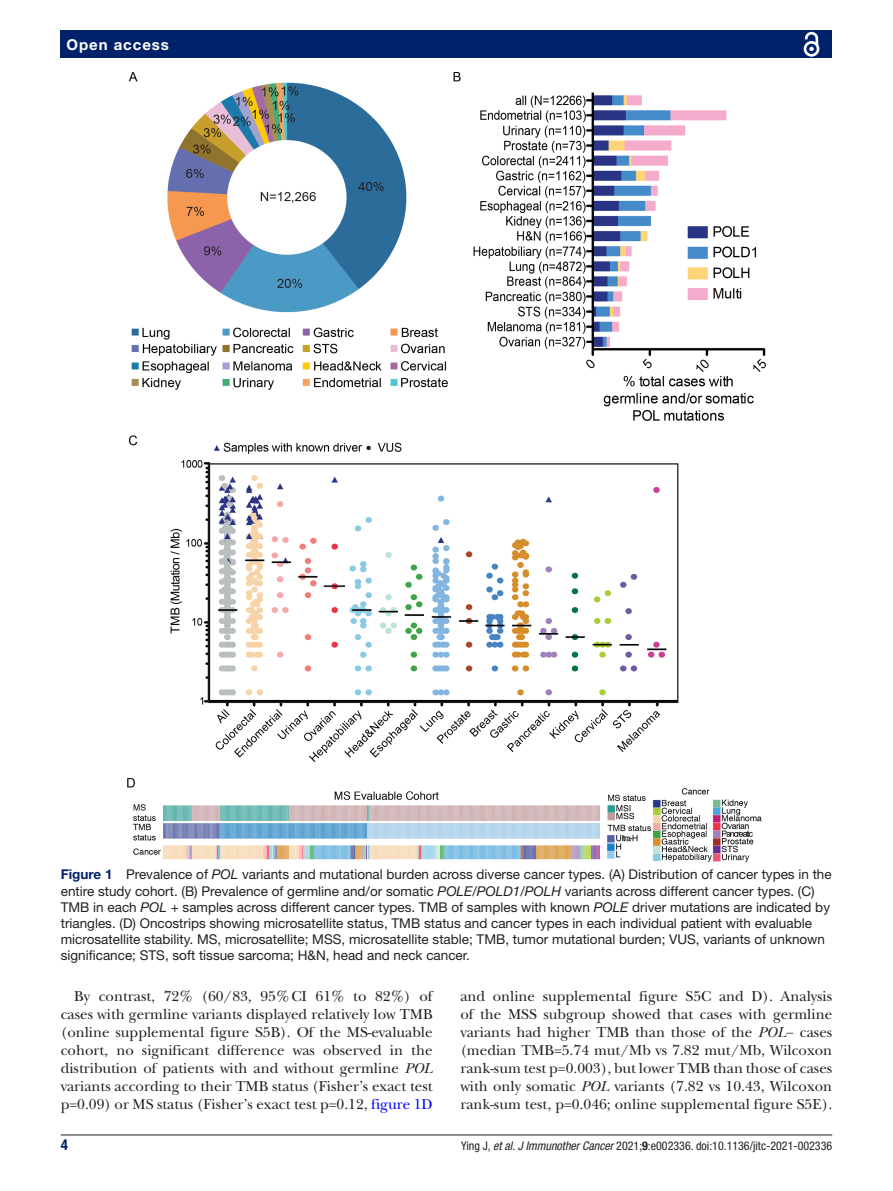
<style>
.page{position:relative;width:893px;height:1191px;background:#fff}
.page>*{position:absolute;margin:0;border:0;box-sizing:border-box;transform-origin:0 0}
.t1{font:15px/18px "New Baskerville";color:#231f20;text-align:justify}
.t2{font:700 15px "Helvetica Neue LT Std";letter-spacing:.065em;color:#fff}
.t3{font:700 condensed 15px "Helvetica Neue LT Std";color:#00226b}
.t4{font:13.5px/16.2px "Helvetica Neue LT Std";color:#231f20}
.t5{font:condensed 12px "Helvetica Neue LT Std";color:#231f20}
.s1{font-weight:700;color:#00226b}
.s2{font-style:italic}
.s3{color:#00f}
.s4{font-weight:700}
</style>
<div class="page">
<hr style="left:61px;top:1134px;width:771px;height:1px;background:#231f20">
<div style="left:61px;top:31px;width:771px;height:27px;background:#00226b"></div>
<svg style="left:803px;top:31px;width:17px;height:26px"></svg>
<img style="left:128px;top:73px;width:637px;height:788px">
<p class="t2" style="left:66px;top:35px;width:104px">Open access</p>
<p class="t4" style="left:61px;top:866px;width:772px"><span class="s1">Figure 1</span> Prevalence of <span class="s2">POL</span> variants and mutational burden across diverse cancer types. (A) Distribution of cancer types in the entire study cohort. (B) Prevalence of germline and/or somatic <span class="s2">POLE</span>/<span class="s2">POLD1</span>/<span class="s2">POLH</span> variants across different cancer types. (C)<br>TMB in each <span class="s2">POL</span> + samples across different cancer types. TMB of samples with known <span class="s2">POLE</span> driver mutations are indicated by triangles. (D) Oncostrips showing microsatellite status, TMB status and cancer types in each individual patient with evaluable microsatellite stability. MS, microsatellite; MSS, microsatellite stable; TMB, tumor mutational burden; VUS, variants of unknown significance; STS, soft tissue sarcoma; H&amp;N, head and neck cancer.</p>
<p class="t1" style="left:61px;top:987px;width:373px;text-indent:13px">By contrast, 72% (60/83, 95%CI 61% to 82%) of cases with germline variants displayed relatively low TMB (online supplemental figure S5B). Of the MS-evaluable cohort, no significant difference was observed in the distribution of patients with and without germline <span class="s2">POL </span>variants according to their TMB status (Fisher’s exact test p=0.09) or MS status (Fisher’s exact test p=0.12, <span class="s3">figure 1D</span></p>
<p class="t1" style="left:460px;top:987px;width:373px">and online supplemental figure S5C and D). Analysis of the MSS subgroup showed that cases with germline variants had higher TMB than those of the <span class="s2">POL</span>− cases (median TMB=5.74 mut/Mb vs 7.82 mut/Mb, Wilcoxon rank-sum test p=0.003), but lower TMB than those of cases with only somatic <span class="s2">POL</span> variants (7.82 vs 10.43, Wilcoxon rank-sum test, p=0.046; online supplemental figure S5E).</p>
<p class="t3" style="left:61px;top:1135px;width:9px">4</p>
<p class="t5" style="left:461px;top:1138px;width:372px">Ying J, <span class="s2">et al</span>. <span class="s2">J Immunother Cancer</span> 2021;<span class="s4">9</span>:e002336. doi:10.1136/jitc-2021-002336</p>
</div>
